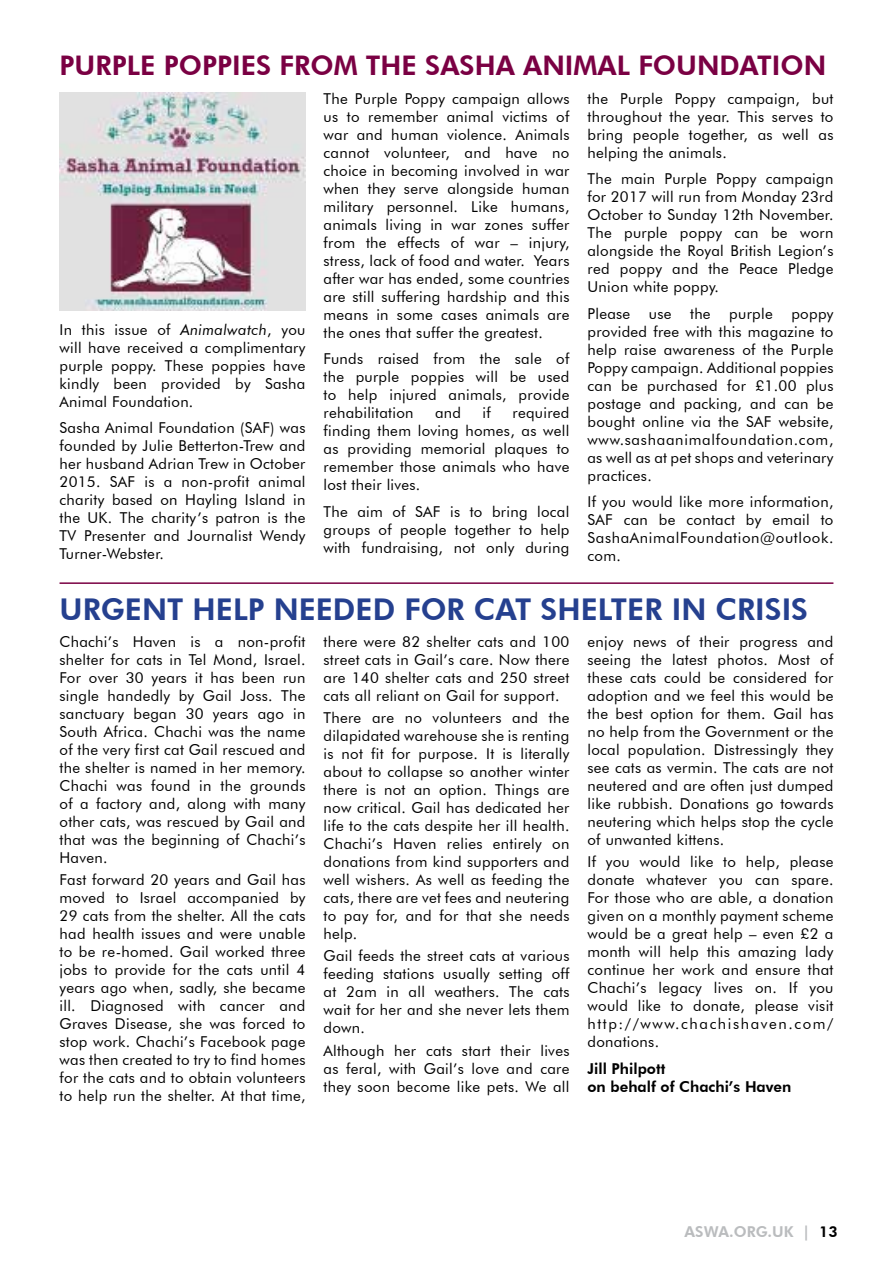
<style>
.page{position:relative;width:893px;height:1263px;background:#fff}
.page>*{position:absolute;margin:0;border:0;box-sizing:border-box;transform-origin:0 0}
.t1{font:800 30px "Futura BT";color:#25408f}
.t2{font:800 27px "Futura BT";color:#7a0043}
.t3{font:15px/18px "Futura BT";letter-spacing:.02em;color:#000;text-align:justify}
.t4{font:800 15px/18px "Futura BT";color:#000}
.t5{font:800 15px "Futura BT";color:#babcbe}
.s1{font-style:italic}
.s2{color:#000}
</style>
<div class="page">
<hr style="left:60px;top:582px;width:773px;height:2px;background:#7a0043">
<img style="left:60px;top:92px;width:245px;height:219px">
<h2 class="t2" style="left:60px;top:49px;width:768px">PURPLE POPPIES FROM THE SASHA ANIMAL FOUNDATION</h2>
<p class="t3" style="left:60px;top:320px;width:247px">In this issue of <span class="s1">Animalwatch</span>, you will have received a complimentary purple poppy. These poppies have kindly been provided by Sasha Animal Foundation.</p>
<p class="t3" style="left:60px;top:419px;width:247px">Sasha Animal Foundation (SAF) was founded by Julie Betterton-Trew and her husband Adrian Trew in October 2015. SAF is a non-profit animal charity based on Hayling Island in the UK. The charity’s patron is the TV Presenter and Journalist Wendy Turner-Webster.</p>
<p class="t3" style="left:323px;top:89px;width:247px">The Purple Poppy campaign allows us to remember animal victims of war and human violence. Animals cannot volunteer, and have no choice in becoming involved in war when they serve alongside human military personnel. Like humans, animals living in war zones suffer from the effects of war – injury, stress, lack of food and water. Years after war has ended, some countries are still suffering hardship and this means in some cases animals are the ones that suffer the greatest.</p>
<p class="t3" style="left:323px;top:350px;width:247px">Funds raised from the sale of the purple poppies will be used to help injured animals, provide rehabilitation</p>
<p class="t3" style="left:435px;top:404px;width:28px">and</p>
<p class="t3" style="left:483px;top:404px;width:10px">if</p>
<p class="t3" style="left:323px;top:404px;width:247px;text-indent:189px">required finding them loving homes, as well as providing memorial plaques to remember those animals who have lost their lives.</p>
<p class="t3" style="left:323px;top:502px;width:247px">The aim of SAF is to bring local groups of people together to help with fundraising, not only during</p>
<p class="t3" style="left:587px;top:89px;width:247px">the Purple Poppy campaign, but throughout the year. This serves to bring people together, as well as helping the animals.</p>
<p class="t3" style="left:587px;top:170px;width:247px">The main Purple Poppy campaign for 2017 will run from Monday 23rd October to Sunday 12th November.<br>The purple poppy can be worn alongside the Royal British Legion’s red poppy and the Peace Pledge Union white poppy.</p>
<p class="t3" style="left:587px;top:304px;width:248px">Please use the purple poppy provided free with this magazine to help raise awareness of the Purple Poppy campaign. Additional poppies can be purchased for £1.00 plus postage and packing, and can be bought online via the SAF website, www.sashaanimalfoundation.com, as well as at pet shops and veterinary practices.</p>
<p class="t3" style="left:587px;top:493px;width:248px">If you would like more information, SAF can be contact by email to SashaAnimalFoundation@outlook. com.</p>
<h1 class="t1" style="left:60px;top:591px;width:750px">URGENT HELP NEEDED FOR CAT SHELTER IN CRISIS</h1>
<p class="t3" style="left:60px;top:632px;width:248px">Chachi’s Haven is a non-profit shelter for cats in Tel Mond, Israel.<br>For over 30 years it has been run single handedly by Gail Joss. The sanctuary began 30 years ago in South Africa. Chachi was the name of the very first cat Gail rescued and the shelter is named in her memory.<br>Chachi was found in the grounds of a factory and, along with many other cats, was rescued by Gail and that was the beginning of Chachi’s Haven.</p>
<p class="t3" style="left:60px;top:871px;width:247px">Fast forward 20 years and Gail has moved to Israel accompanied by 29 cats from the shelter. All the cats had health issues and were unable to be re-homed. Gail worked three jobs to provide for the cats until 4 years ago when, sadly, she became ill. Diagnosed with cancer and Graves Disease, she was forced to stop work. Chachi’s Facebook page was then created to try to find homes for the cats and to obtain volunteers to help run the shelter. At that time,</p>
<p class="t3" style="left:587px;top:632px;width:247px">enjoy news of their progress and seeing the latest photos. Most of these cats could be considered for adoption and we feel this would be the best option for them. Gail has no help from the Government or the local population. Distressingly they see cats as vermin. The cats are not neutered and are often just dumped like rubbish. Donations go towards neutering which helps stop the cycle of unwanted kittens.</p>
<p class="t3" style="left:587px;top:853px;width:247px">If you would like to help, please donate whatever you can spare.<br>For those who are able, a donation given on a monthly payment scheme would be a great help – even £2 a month will help this amazing lady continue her work and ensure that Chachi’s legacy lives on. If you would like to donate, please visit http://www.chachishaven.com/ donations.</p>
<p class="t4" style="left:587px;top:1059px;width:205px">Jill Philpott<br>on behalf of Chachi’s Haven</p>
<p class="t3" style="left:323px;top:632px;width:247px">there were 82 shelter cats and 100 street cats in Gail’s care. Now there are 140 shelter cats and 250 street cats all reliant on Gail for support.</p>
<p class="t3" style="left:323px;top:709px;width:247px">There are no volunteers and the dilapidated warehouse she is renting is not fit for purpose. It is literally about to collapse so another winter there is not an option. Things are now critical. Gail has dedicated her life to the cats despite her ill health.<br>Chachi’s Haven relies entirely on donations from kind supporters and well wishers. As well as feeding the cats, there are vet fees and neutering to pay for, and for that she needs help.</p>
<p class="t3" style="left:323px;top:947px;width:247px">Gail feeds the street cats at various feeding stations usually setting off at 2am in all weathers. The cats wait for her and she never lets them down.</p>
<p class="t3" style="left:323px;top:1041px;width:247px">Although her cats start their lives as feral, with Gail’s love and care they soon become like pets. We all</p>
<p class="t5" style="left:685px;top:1222px;width:155px">ASWA.ORG.UK | <span class="s2">13</span></p>
</div>
